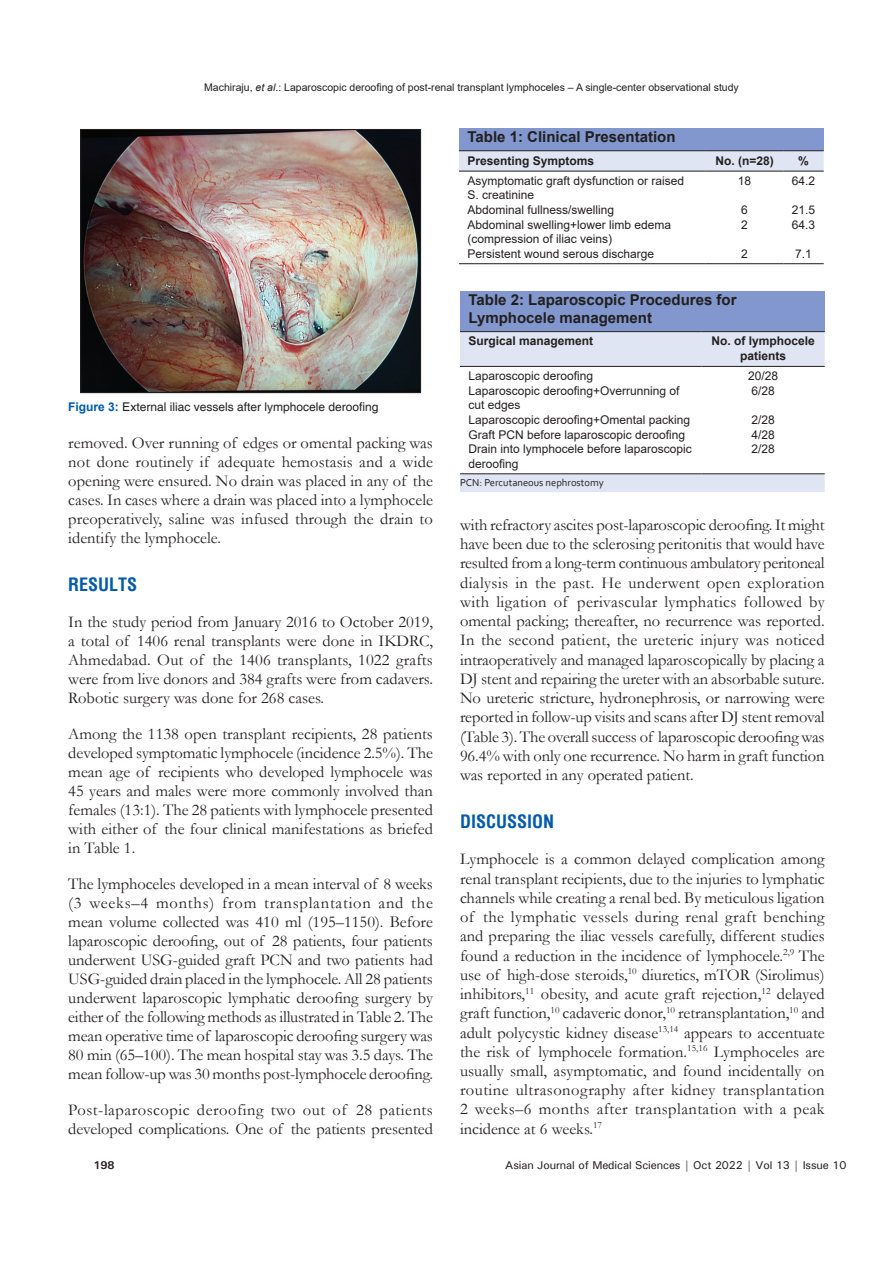
<style>
.page{position:relative;width:893px;height:1263px;background:#fff}
.page>*{position:absolute;margin:0;border:0;box-sizing:border-box;transform-origin:0 0}
.t1{font:700 condensed 18px "Helvetica";color:#015aaa}
.TX{font:16.5px/19.2px "Garamond";color:#231f20;text-align:justify}
.TT{font:700 15px/18px "Helvetica";color:#231f20}
.TB{font:12px/14.4px "Arial";color:#231f20}
.TBL{font:12px/14.4px "Arial";color:#231f20}
.TCH{font:700 12px/14.4px "Arial";color:#231f20;text-align:center}
.FGC{font:12px "Helvetica";color:#231f20}
.t2{font:500 11.25px "Univers";letter-spacing:-.01em;color:#231f20}
.t3{font:700 11.25px "Univers";color:#231f20}
.t4{font:10.5px "Arial";color:#231f20}
.TFN{font:10.5px "Corbel";color:#231f20}
.s1{font-style:italic}
.s2{font-weight:700;color:#015aaa}
</style>
<div class="page">
<div style="left:459px;top:128px;width:365px;height:23px;background:#8197cd"></div>
<svg style="left:459px;top:151px;width:365px;height:20px;background:#dadeec"></svg>
<hr style="left:459px;top:263px;width:247px;height:1px;background:#231f20">
<hr style="left:706px;top:263px;width:77px;height:1px;background:#231f20">
<hr style="left:783px;top:263px;width:41px;height:1px;background:#231f20">
<hr style="left:459px;top:171px;width:247px;height:1px;background:#231f20">
<hr style="left:706px;top:171px;width:77px;height:1px;background:#231f20">
<hr style="left:783px;top:171px;width:41px;height:1px;background:#231f20">
<hr style="left:459px;top:150px;width:247px;height:1px;background:#231f20">
<hr style="left:706px;top:150px;width:77px;height:1px;background:#231f20">
<hr style="left:783px;top:150px;width:41px;height:1px;background:#231f20">
<div style="left:460px;top:291px;width:365px;height:41px;background:#8197cd"></div>
<svg style="left:460px;top:332px;width:365px;height:160px"></svg>
<hr style="left:460px;top:473px;width:241px;height:1px;background:#231f20">
<hr style="left:701px;top:473px;width:124px;height:1px;background:#231f20">
<hr style="left:460px;top:366px;width:241px;height:1px;background:#231f20">
<hr style="left:701px;top:366px;width:124px;height:1px;background:#231f20">
<hr style="left:460px;top:331px;width:241px;height:1px;background:#231f20">
<hr style="left:701px;top:331px;width:124px;height:1px;background:#231f20">
<img style="left:83px;top:131px;width:336px;height:260px">
<div style="left:81px;top:129px;width:340px;height:264px;border:1px solid #231f20"></div>
<p class="t4" style="left:204px;top:80px;width:536px">Machiraju, <span class="s1">et al</span>.: Laparoscopic deroofing of post-renal transplant lymphoceles – A single-center observational study</p>
<p class="FGC" style="left:68px;top:399px;width:312px"><span class="s2">Figure 3:</span> External iliac vessels after lymphocele deroofing</p>
<p class="TX" style="left:68px;top:433px;width:366px">removed. Over running of edges or omental packing was not done routinely if adequate hemostasis and a wide opening were ensured. No drain was placed in any of the cases. In cases where a drain was placed into a lymphocele preoperatively, saline was infused through the drain to identify the lymphocele.</p>
<h1 class="t1" style="left:68px;top:572px;width:71px">RESULTS</h1>
<p class="TX" style="left:68px;top:612px;width:366px">In the study period from January 2016 to October 2019, a total of 1406 renal transplants were done in IKDRC, Ahmedabad. Out of the 1406 transplants, 1022 grafts were from live donors and 384 grafts were from cadavers.<br>Robotic surgery was done for 268 cases.</p>
<p class="TX" style="left:68px;top:724px;width:366px">Among the 1138 open transplant recipients, 28 patients developed symptomatic lymphocele (incidence 2.5%). The mean age of recipients who developed lymphocele was 45 years and males were more commonly involved than females (13:1). The 28 patients with lymphocele presented with either of the four clinical manifestations as briefed in Table 1.</p>
<p class="TX" style="left:68px;top:874px;width:366px">The lymphoceles developed in a mean interval of 8 weeks (3 weeks–4 months) from transplantation and the mean volume collected was 410 ml (195–1150). Before laparoscopic deroofing, out of 28 patients, four patients underwent USG-guided graft PCN and two patients had USG-guided drain placed in the lymphocele. All 28 patients underwent laparoscopic lymphatic deroofing surgery by either of the following methods as illustrated in Table 2. The mean operative time of laparoscopic deroofing surgery was 80 min (65–100). The mean hospital stay was 3.5 days. The mean follow-up was 30 months post-lymphocele deroofing.</p>
<p class="TX" style="left:68px;top:1100px;width:366px">Post-laparoscopic deroofing two out of 28 patients developed complications. One of the patients presented</p>
<p class="TT" style="left:467px;top:128px;width:210px">Table 1: Clinical Presentation</p>
<p class="TCH" style="left:467px;top:153px;width:128px">Presenting Symptoms</p>
<p class="TCH" style="left:715px;top:153px;width:60px">No. (n=28)</p>
<p class="TCH" style="left:798px;top:153px;width:12px">%</p>
<p class="TB" style="left:467px;top:173px;width:218px">Asymptomatic graft dysfunction or raised<br>S. creatinine</p>
<p class="TB" style="left:738px;top:173px;width:15px">18</p>
<p class="TB" style="left:792px;top:173px;width:25px">64.2</p>
<p class="TB" style="left:467px;top:202px;width:148px">Abdominal fullness/swelling</p>
<p class="TB" style="left:741px;top:202px;width:8px">6</p>
<p class="TB" style="left:792px;top:202px;width:25px">21.5</p>
<p class="TB" style="left:467px;top:217px;width:205px">Abdominal swelling+lower limb edema (compression of iliac veins)</p>
<p class="TB" style="left:741px;top:217px;width:8px">2</p>
<p class="TB" style="left:792px;top:217px;width:25px">64.3</p>
<p class="TBL" style="left:467px;top:246px;width:188px">Persistent wound serous discharge</p>
<p class="TBL" style="left:741px;top:246px;width:8px">2</p>
<p class="TBL" style="left:795px;top:246px;width:18px">7.1</p>
<p class="TT" style="left:468px;top:291px;width:270px">Table 2: Laparoscopic Procedures for<br>Lymphocele management</p>
<p class="TCH" style="left:468px;top:334px;width:126px">Surgical management</p>
<p class="TCH" style="left:711px;top:334px;width:105px">No. of lymphocele patients</p>
<p class="TB" style="left:468px;top:368px;width:126px">Laparoscopic deroofing</p>
<p class="TB" style="left:748px;top:368px;width:32px">20/28</p>
<p class="TB" style="left:468px;top:383px;width:213px">Laparoscopic deroofing+Overrunning of cut edges</p>
<p class="TB" style="left:751px;top:383px;width:25px">6/28</p>
<p class="TB" style="left:468px;top:412px;width:223px">Laparoscopic deroofing+Omental packing</p>
<p class="TB" style="left:751px;top:412px;width:25px">2/28</p>
<p class="TB" style="left:468px;top:427px;width:218px">Graft PCN before laparoscopic deroofing</p>
<p class="TB" style="left:751px;top:427px;width:25px">4/28</p>
<p class="TBL" style="left:468px;top:442px;width:225px">Drain into lymphocele before laparoscopic deroofing</p>
<p class="TBL" style="left:751px;top:442px;width:25px">2/28</p>
<p class="TFN" style="left:460px;top:476px;width:145px">PCN: Percutaneous nephrostomy</p>
<p class="TX" style="left:460px;top:515px;width:366px">with refractory ascites post-laparoscopic deroofing. It might have been due to the sclerosing peritonitis that would have resulted from a long-term continuous ambulatory peritoneal dialysis in the past. He underwent open exploration with ligation of perivascular lymphatics followed by omental packing; thereafter, no recurrence was reported.<br>In the second patient, the ureteric injury was noticed intraoperatively and managed laparoscopically by placing a DJ stent and repairing the ureter with an absorbable suture.<br>No ureteric stricture, hydronephrosis, or narrowing were reported in follow-up visits and scans after DJ stent removal (Table 3). The overall success of laparoscopic deroofing was 96.4% with only one recurrence. No harm in graft function was reported in any operated patient.</p>
<h1 class="t1" style="left:460px;top:809px;width:96px">DISCUSSION</h1>
<p class="TX" style="left:460px;top:849px;width:366px">Lymphocele is a common delayed complication among renal transplant recipients, due to the injuries to lymphatic channels while creating a renal bed. By meticulous ligation of the lymphatic vessels during renal graft benching and preparing the iliac vessels carefully, different studies found a reduction in the incidence of lymphocele.<sup>2,9</sup> The use of high-dose steroids,<sup>10</sup> diuretics, mTOR (Sirolimus) inhibitors,<sup>11</sup> obesity, and acute graft rejection,<sup>12</sup> delayed graft function,<sup>10</sup> cadaveric donor,<sup>10</sup> retransplantation,<sup>10</sup> and adult polycystic kidney disease<sup>13,14</sup> appears to accentuate the risk of lymphocele formation.<sup>15,16</sup> Lymphoceles are usually small, asymptomatic, and found incidentally on routine ultrasonography after kidney transplantation 2 weeks–6 months after transplantation with a peak incidence at 6 weeks.<sup>17</sup></p>
<p class="t3" style="left:93px;top:1158px;width:23px">198</p>
<p class="t2" style="left:505px;top:1157px;width:343px">Asian Journal of Medical Sciences | Oct 2022 | Vol 13 | Issue 10</p>
</div>
